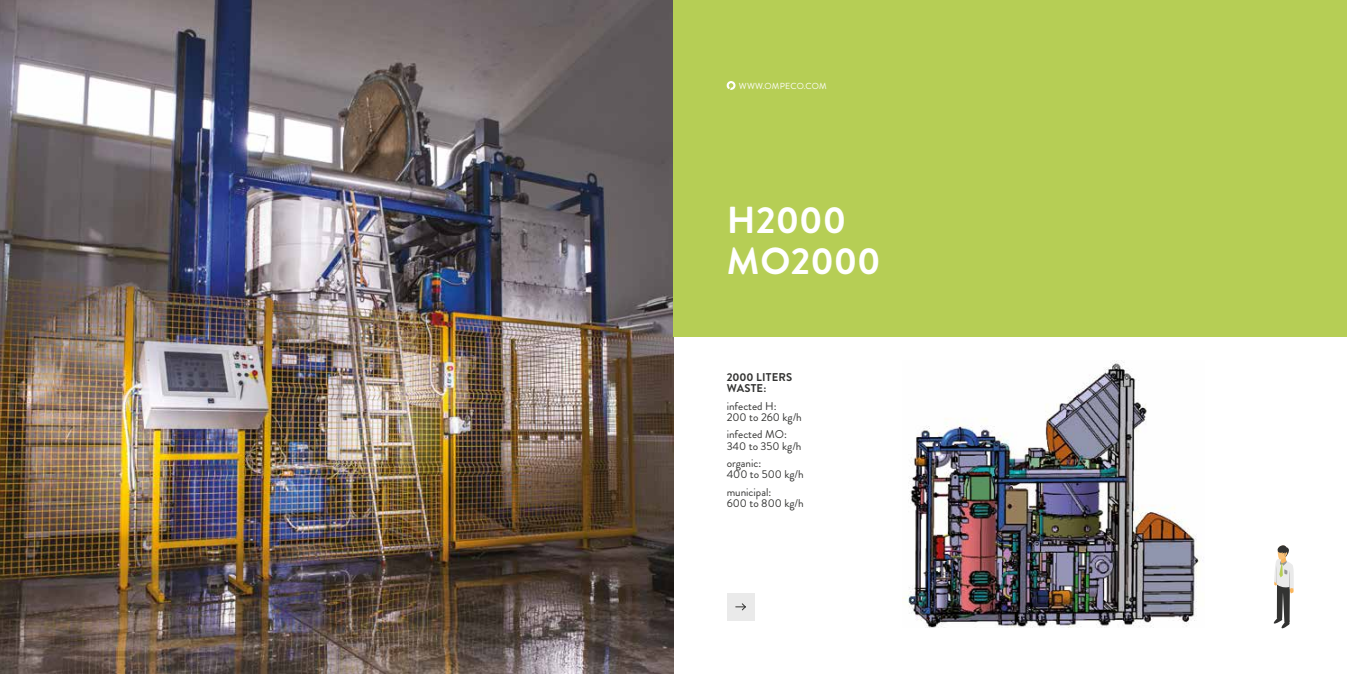
<style>
.page{position:relative;width:1347px;height:674px;background:#fff}
.page>*{position:absolute;margin:0;border:0;box-sizing:border-box;transform-origin:0 0}
.t1{font:700 37.5px/40px "Brandon Grotesque";color:#fff}
.t2{font:11.25px/11.2px "Brandon Grotesque";color:#333332}
.t3{font:700 11.25px/11.2px "Brandon Grotesque";letter-spacing:.02em;color:#333332}
.t4{font:8.75px "Brandon Grotesque";letter-spacing:.02em;color:#fff}
</style>
<div class="page">
<img style="left:902px;top:361px;width:301px;height:265px">
<img style="left:0;top:0;width:673px;height:673px">
<div style="left:673px;top:0;width:673px;height:337px;background:#b6ce55"></div>
<svg style="left:726px;top:81px;width:9px;height:9px"></svg>
<div style="left:726px;top:592px;width:28px;height:28px;background:#eaeaea"></div>
<svg style="left:735px;top:603px;width:11px;height:7px"></svg>
<svg style="left:1273px;top:545px;width:20px;height:84px"></svg>
<p class="t4" style="left:739px;top:79px;width:89px">WWW.OMPECO.COM</p>
<h1 class="t1" style="left:727px;top:201px;width:155px">H2000<br>MO2000</h1>
<p class="t3" style="left:726px;top:371px;width:67px">2000 LITERS<br>WASTE:</p>
<p class="t2" style="left:726px;top:400px;width:77px">infected H:<br>200 to 260 kg/h</p>
<p class="t2" style="left:726px;top:428px;width:76px">infected MO:<br>340 to 350 kg/h</p>
<p class="t2" style="left:726px;top:457px;width:79px">organic:<br>400 to 500 kg/h</p>
<p class="t2" style="left:726px;top:486px;width:79px">municipal:<br>600 to 800 kg/h</p>
</div>
